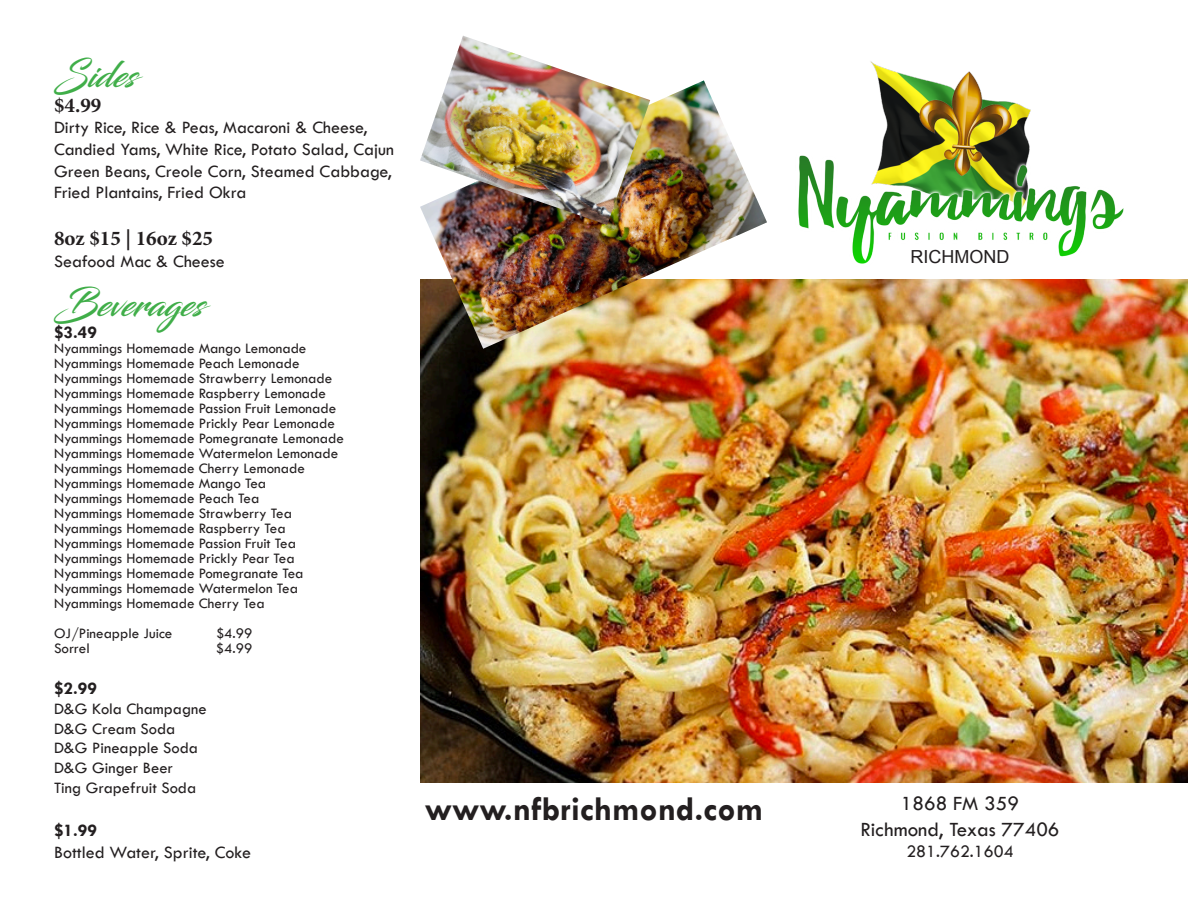
<style>
.page{position:relative;width:1188px;height:918px;background:#fff}
.page>*{position:absolute;margin:0;border:0;box-sizing:border-box;transform-origin:0 0}
.t1{font:36px "Blacksword";color:#40ae49}
.t2{font:700 34.5px "Tw Cen";color:#231f20}
.t3{font:21px "Tw Cen";color:#231f20}
.t4{font:700 21px "Minion Pro";color:#231f20}
.t5{font:18px/21.6px "Tw Cen";color:#231f20}
.t6{font:700 18px "Tw Cen";color:#231f20}
.t7{font:18px "Arial";color:#231f20}
.t8{font:16.5px "Tw Cen";color:#231f20}
.t9{font:15px "Tw Cen";color:#231f20}
</style>
<div class="page">
<img style="left:798px;top:61px;width:326px;height:203px">
<img style="left:420px;top:280px;width:768px;height:503px">
<img style="left:420px;top:80px;width:347px;height:269px">
<img style="left:420px;top:36px;width:230px;height:189px">
<p class="t1" style="left:54px;top:53px;width:84px">Sides</p>
<p class="t4" style="left:54px;top:90px;width:49px">$4.99</p>
<p class="t5" style="left:54px;top:117px;width:341px">Dirty Rice, Rice &amp; Peas, Macaroni &amp; Cheese, Candied Yams, White Rice, Potato Salad, Cajun Green Beans, Creole Corn, Steamed Cabbage, Fried Plantains, Fried Okra</p>
<p class="t4" style="left:54px;top:223px;width:161px">8oz $15 | 16oz $25</p>
<p class="t5" style="left:54px;top:250px;width:172px">Seafood Mac &amp; Cheese</p>
<p class="t7" style="left:911px;top:244px;width:100px">RICHMOND</p>
<p class="t1" style="left:54px;top:283px;width:152px">Beverages</p>
<p class="t6" style="left:54px;top:321px;width:44px">$3.49</p>
<p class="t9" style="left:54px;top:339px;width:254px">Nyammings Homemade Mango Lemonade</p>
<p class="t9" style="left:54px;top:354px;width:247px">Nyammings Homemade Peach Lemonade</p>
<p class="t9" style="left:54px;top:369px;width:280px">Nyammings Homemade Strawberry Lemonade</p>
<p class="t9" style="left:54px;top:384px;width:273px">Nyammings Homemade Raspberry Lemonade</p>
<p class="t9" style="left:54px;top:399px;width:284px">Nyammings Homemade Passion Fruit Lemonade</p>
<p class="t9" style="left:54px;top:414px;width:282px">Nyammings Homemade Prickly Pear Lemonade</p>
<p class="t9" style="left:54px;top:429px;width:291px">Nyammings Homemade Pomegranate Lemonade</p>
<p class="t9" style="left:54px;top:444px;width:286px">Nyammings Homemade Watermelon Lemonade</p>
<p class="t9" style="left:54px;top:459px;width:252px">Nyammings Homemade Cherry Lemonade</p>
<p class="t9" style="left:54px;top:474px;width:214px">Nyammings Homemade Mango Tea</p>
<p class="t9" style="left:54px;top:489px;width:207px">Nyammings Homemade Peach Tea</p>
<p class="t9" style="left:54px;top:504px;width:239px">Nyammings Homemade Strawberry Tea</p>
<p class="t9" style="left:54px;top:519px;width:233px">Nyammings Homemade Raspberry Tea</p>
<p class="t9" style="left:54px;top:534px;width:244px">Nyammings Homemade Passion Fruit Tea</p>
<p class="t9" style="left:54px;top:549px;width:242px">Nyammings Homemade Prickly Pear Tea</p>
<p class="t9" style="left:54px;top:564px;width:251px">Nyammings Homemade Pomegranate Tea</p>
<p class="t9" style="left:54px;top:579px;width:245px">Nyammings Homemade Watermelon Tea</p>
<p class="t9" style="left:54px;top:594px;width:212px">Nyammings Homemade Cherry Tea</p>
<p class="t9" style="left:54px;top:624px;width:120px">OJ/Pineapple Juice</p>
<p class="t9" style="left:216px;top:624px;width:38px">$4.99</p>
<p class="t9" style="left:54px;top:639px;width:37px">Sorrel</p>
<p class="t9" style="left:216px;top:639px;width:38px">$4.99</p>
<p class="t6" style="left:54px;top:678px;width:44px">$2.99</p>
<p class="t8" style="left:54px;top:699px;width:154px">D&amp;G Kola Champagne</p>
<p class="t8" style="left:54px;top:719px;width:123px">D&amp;G Cream Soda</p>
<p class="t8" style="left:54px;top:738px;width:146px">D&amp;G Pineapple Soda</p>
<p class="t8" style="left:54px;top:758px;width:121px">D&amp;G Ginger Beer</p>
<p class="t8" style="left:54px;top:778px;width:144px">Ting Grapefruit Soda</p>
<p class="t6" style="left:54px;top:820px;width:44px">$1.99</p>
<p class="t5" style="left:54px;top:841px;width:199px">Bottled Water, Sprite, Coke</p>
<p class="t2" style="left:425px;top:788px;width:340px">www.nfbrichmond.com</p>
<p class="t3" style="left:901px;top:791px;width:120px">1868 FM 359</p>
<p class="t3" style="left:860px;top:816px;width:201px">Richmond, Texas 77406</p>
<p class="t5" style="left:906px;top:841px;width:109px">281.762.1604</p>
</div>
